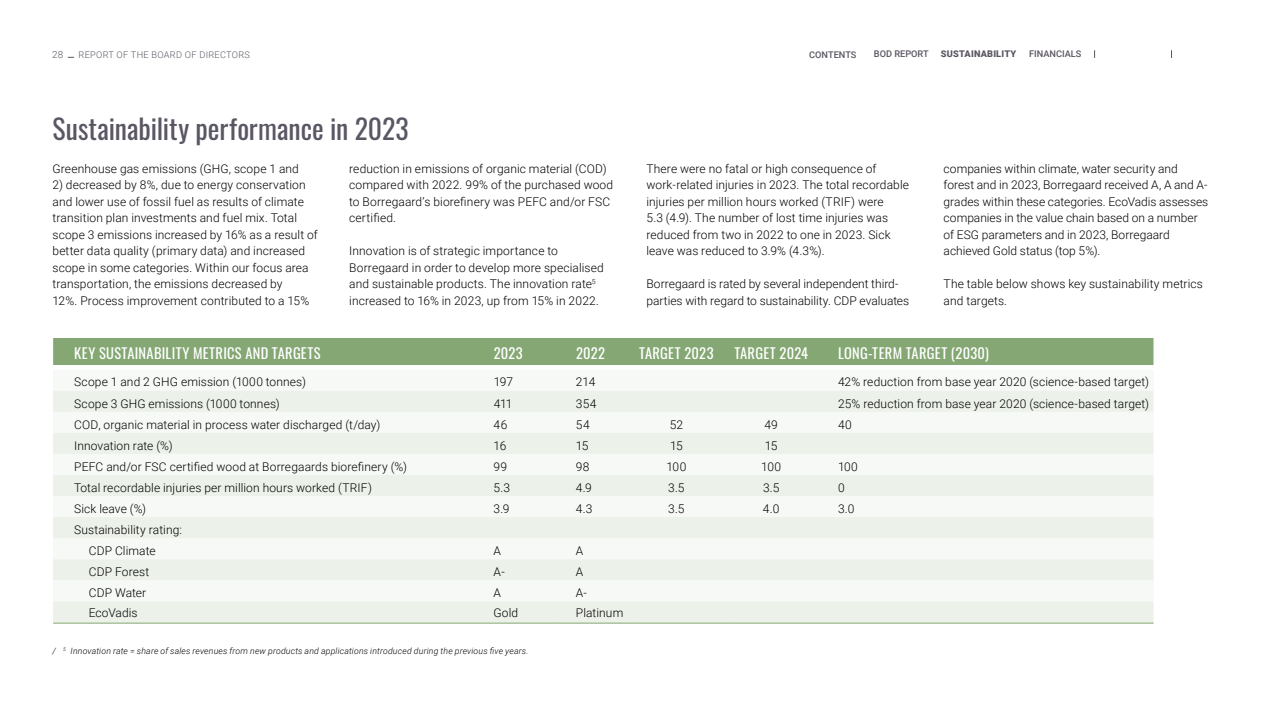
<style>
.page{position:relative;width:1263px;height:711px;background:#fff}
.page>*{position:absolute;margin:0;border:0;box-sizing:border-box;transform-origin:0 0}
.t1{font:27.75px "Oswald";color:#5b5663}
.t2{font:14.55px "Oswald";letter-spacing:.02em;color:#fff}
.t3{font:300 12px/16.5px "Roboto";letter-spacing:.01em;color:#000}
.t4{font:300 9.9px "Roboto";color:#5b5663}
.t5{font:300 9.15px "Roboto";letter-spacing:.03em;color:#5b5663}
.t6{font:500 9.15px "Roboto";color:#5b5663}
.t7{font:900 9.15px "Roboto";letter-spacing:.02em;color:#5b5663}
.t8{font:italic 300 8.7px "Roboto";letter-spacing:.02em;color:#000}
</style>
<div class="page">
<div style="left:53px;top:338px;width:1101px;height:27px;background:#84a773"></div>
<svg style="left:53px;top:390px;width:1100px;height:1px"></svg>
<svg style="left:53px;top:391px;width:1101px;height:232px;fill:#ecf1e9"></svg>
<hr style="left:53px;top:623px;width:417px;height:1px;background:#84a773">
<hr style="left:470px;top:623px;width:82px;height:1px;background:#84a773">
<hr style="left:552px;top:623px;width:83px;height:1px;background:#84a773">
<hr style="left:635px;top:623px;width:94px;height:1px;background:#84a773">
<hr style="left:729px;top:623px;width:95px;height:1px;background:#84a773">
<hr style="left:824px;top:623px;width:330px;height:1px;background:#84a773">
<p class="t4" style="left:52px;top:47px;width:13px">28</p>
<p class="t5" style="left:79px;top:48px;width:173px">REPORT OF THE BOARD OF DIRECTORS</p>
<p class="t6" style="left:809px;top:48px;width:49px">CONTENTS</p>
<p class="t6" style="left:874px;top:48px;width:56px">BOD REPORT</p>
<p class="t7" style="left:941px;top:48px;width:77px">SUSTAINABILITY</p>
<p class="t6" style="left:1029px;top:48px;width:54px">FINANCIALS</p>
<h1 class="t1" style="left:52px;top:104px;width:358px">Sustainability performance in 2023</h1>
<p class="t3" style="left:52px;top:160px;width:248px">Greenhouse gas emissions (GHG, scope 1 and</p>
<p class="t3" style="left:52px;top:176px;width:267px">2) decreased by 8%, due to energy conservation and lower use of fossil fuel as results of climate transition plan investments and fuel mix. Total scope 3 emissions increased by 16% as a result of better data quality (primary data) and increased scope in some categories. Within our focus area transportation, the emissions decreased by<br>12%. Process improvement contributed to a 15%</p>
<p class="t3" style="left:349px;top:160px;width:265px">reduction in emissions of organic material (COD) compared with 2022. 99% of the purchased wood to Borregaard’s biorefinery was PEFC and/or FSC certified.</p>
<p class="t3" style="left:349px;top:242px;width:256px">Innovation is of strategic importance to Borregaard in order to develop more specialised and sustainable products. The innovation rate<sup>5 </sup>increased to 16% in 2023, up from 15% in 2022.</p>
<p class="t3" style="left:646px;top:160px;width:264px">There were no fatal or high consequence of work-related injuries in 2023. The total recordable injuries per million hours worked (TRIF) were<br>5.3 (4.9). The number of lost time injuries was reduced from two in 2022 to one in 2023. Sick leave was reduced to 3.9% (4.3%).</p>
<p class="t3" style="left:646px;top:275px;width:264px">Borregaard is rated by several independent third&shy;parties with regard to sustainability. CDP evaluates</p>
<p class="t3" style="left:944px;top:160px;width:266px">companies within climate, water security and forest and in 2023, Borregaard received A, A and A&shy;grades within these categories. EcoVadis assesses companies in the value chain based on a number of ESG parameters and in 2023, Borregaard achieved Gold status (top 5%).</p>
<p class="t3" style="left:944px;top:275px;width:261px">The table below shows key sustainability metrics and targets.</p>
<p class="t2" style="left:74px;top:340px;width:248px">KEY SUSTAINABILITY METRICS AND TARGETS</p>
<p class="t2" style="left:494px;top:340px;width:31px">2023</p>
<p class="t2" style="left:576px;top:340px;width:31px">2022</p>
<p class="t2" style="left:639px;top:340px;width:76px">TARGET 2023</p>
<p class="t2" style="left:734px;top:340px;width:75px">TARGET 2024</p>
<p class="t2" style="left:838px;top:340px;width:152px">LONG-TERM TARGET (2030)</p>
<p class="t3" style="left:74px;top:373px;width:233px">Scope 1 and 2 GHG emission (1000 tonnes)</p>
<p class="t3" style="left:494px;top:373px;width:21px">197</p>
<p class="t3" style="left:576px;top:373px;width:21px">214</p>
<p class="t3" style="left:838px;top:373px;width:313px">42% reduction from base year 2020 (science-based target)</p>
<p class="t3" style="left:74px;top:395px;width:207px">Scope 3 GHG emissions (1000 tonnes)</p>
<p class="t3" style="left:494px;top:395px;width:20px">411</p>
<p class="t3" style="left:576px;top:395px;width:22px">354</p>
<p class="t3" style="left:838px;top:395px;width:313px">25% reduction from base year 2020 (science-based target)</p>
<p class="t3" style="left:74px;top:416px;width:308px">COD, organic material in process water discharged (t/day)</p>
<p class="t3" style="left:494px;top:416px;width:15px">46</p>
<p class="t3" style="left:576px;top:416px;width:15px">54</p>
<p class="t3" style="left:670px;top:416px;width:15px">52</p>
<p class="t3" style="left:765px;top:416px;width:15px">49</p>
<p class="t3" style="left:838px;top:416px;width:15px">40</p>
<p class="t3" style="left:74px;top:437px;width:100px">Innovation rate (%)</p>
<p class="t3" style="left:494px;top:437px;width:14px">16</p>
<p class="t3" style="left:576px;top:437px;width:14px">15</p>
<p class="t3" style="left:670px;top:437px;width:14px">15</p>
<p class="t3" style="left:765px;top:437px;width:14px">15</p>
<p class="t3" style="left:74px;top:458px;width:334px">PEFC and/or FSC certified wood at Borregaards biorefinery (%)</p>
<p class="t3" style="left:494px;top:458px;width:15px">99</p>
<p class="t3" style="left:576px;top:458px;width:15px">98</p>
<p class="t3" style="left:666px;top:458px;width:21px">100</p>
<p class="t3" style="left:761px;top:458px;width:21px">100</p>
<p class="t3" style="left:838px;top:458px;width:21px">100</p>
<p class="t3" style="left:74px;top:479px;width:299px">Total recordable injuries per million hours worked (TRIF)</p>
<p class="t3" style="left:494px;top:479px;width:18px">5.3</p>
<p class="t3" style="left:576px;top:479px;width:17px">4.9</p>
<p class="t3" style="left:668px;top:479px;width:18px">3.5</p>
<p class="t3" style="left:763px;top:479px;width:18px">3.5</p>
<p class="t3" style="left:838px;top:479px;width:8px">0</p>
<p class="t3" style="left:74px;top:500px;width:73px">Sick leave (%)</p>
<p class="t3" style="left:494px;top:500px;width:17px">3.9</p>
<p class="t3" style="left:576px;top:500px;width:18px">4.3</p>
<p class="t3" style="left:668px;top:500px;width:18px">3.5</p>
<p class="t3" style="left:763px;top:500px;width:18px">4.0</p>
<p class="t3" style="left:838px;top:500px;width:18px">3.0</p>
<p class="t3" style="left:89px;top:519px;width:95px;line-height:21px;text-indent:-15px">Sustainability rating:<br>CDP Climate</p>
<p class="t3" style="left:494px;top:542px;width:9px">A</p>
<p class="t3" style="left:576px;top:542px;width:9px">A</p>
<p class="t3" style="left:89px;top:563px;width:62px">CDP Forest</p>
<p class="t3" style="left:494px;top:563px;width:13px">A-</p>
<p class="t3" style="left:576px;top:563px;width:9px">A</p>
<p class="t3" style="left:89px;top:584px;width:59px">CDP Water</p>
<p class="t3" style="left:494px;top:584px;width:9px">A</p>
<p class="t3" style="left:576px;top:584px;width:13px">A-</p>
<p class="t3" style="left:89px;top:604px;width:50px">EcoVadis</p>
<p class="t3" style="left:494px;top:604px;width:26px">Gold</p>
<p class="t3" style="left:576px;top:604px;width:49px">Platinum</p>
<p class="t8" style="left:52px;top:644px;width:478px">/ <sup>5</sup> Innovation rate = share of sales revenues from new products and applications introduced during the previous five years.</p>
</div>
